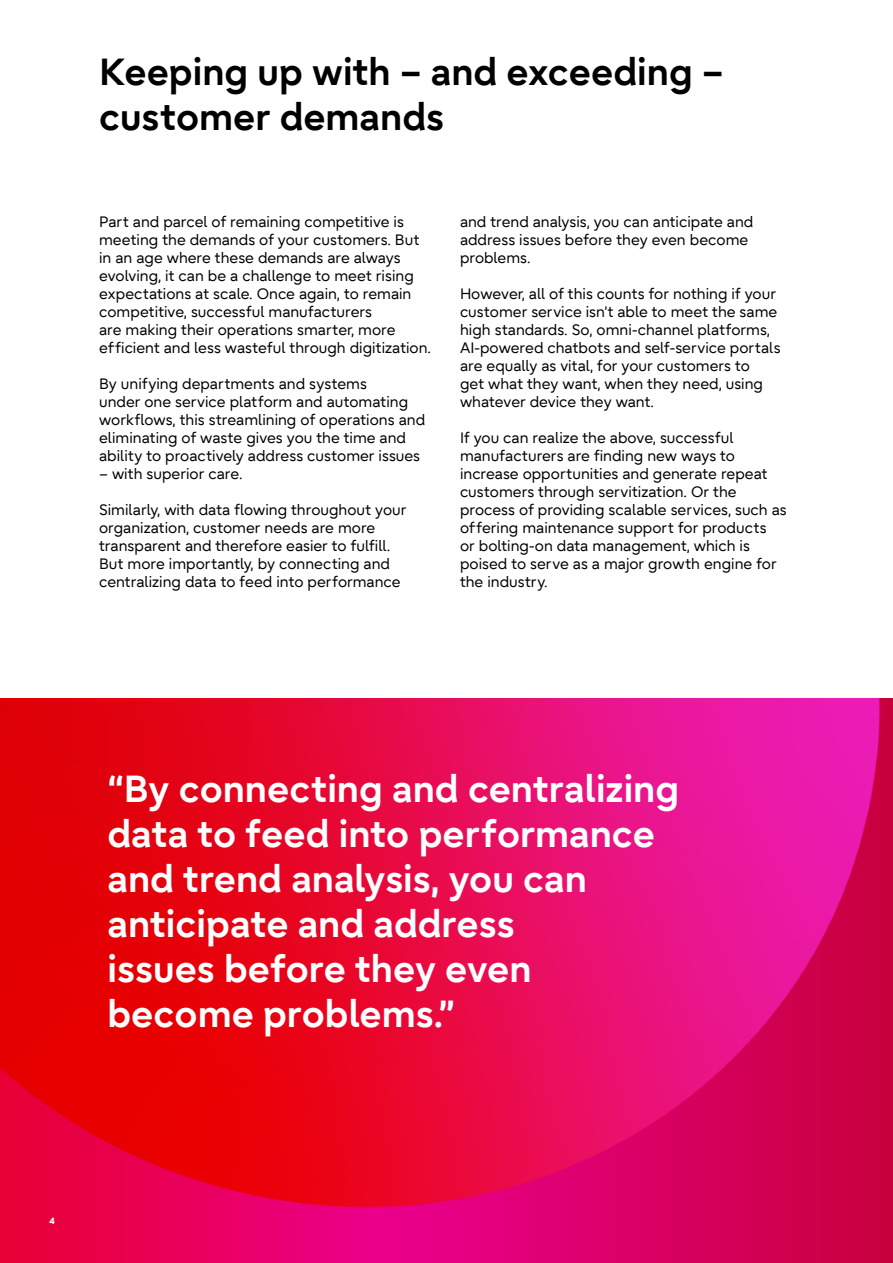
<style>
.page{position:relative;width:893px;height:1263px;background:#fff}
.page>*{position:absolute;margin:0;border:0;box-sizing:border-box;transform-origin:0 0}
.t1{font:700 37.5px/45px "Fujitsu Infinity Pro";color:#fff}
.t2{font:700 37.5px/45px "Fujitsu Infinity Pro";color:#000}
.t3{font:15px/18px "Fujitsu Infinity Pro";color:#000}
.t4{font:800 9px "Fujitsu Infinity Pro";color:#fff}
</style>
<div class="page">
<img style="left:0;top:699px;width:893px;height:564px">
<h1 class="t2" style="left:99px;top:49px;width:626px">Keeping up with – and exceeding – customer demands</h1>
<p class="t3" style="left:99px;top:213px;width:333px">Part and parcel of remaining competitive is meeting the demands of your customers. But in an age where these demands are always evolving, it can be a challenge to meet rising expectations at scale. Once again, to remain competitive, successful manufacturers<br>are making their operations smarter, more<br>ef ficient and less wasteful through digitization.</p>
<p class="t3" style="left:99px;top:375px;width:327px">By unifying departments and systems<br>under one service platform and automating workflows, this streamlining of operations and eliminating of waste gives you the time and ability to proactively address customer issues</p>
<p class="t3" style="left:99px;top:465px;width:145px">– with superior care.</p>
<p class="t3" style="left:99px;top:501px;width:309px">Similarly, with data flowing throughout your organization, customer needs are more transparent and therefore easier to fulfill.<br>But more importantly, by connecting and centralizing data to feed into performance</p>
<p class="t3" style="left:460px;top:213px;width:295px">and trend analysis, you can anticipate and address issues before they even become problems.</p>
<p class="t3" style="left:460px;top:285px;width:322px">However, all of this counts for nothing if your customer service isn’t able to meet the same high standards. So, omni-channel platforms, AI-powered chatbots and self-service portals are equally as vital, for your customers to<br>get what they want, when they need, using whatever device they want.</p>
<p class="t3" style="left:460px;top:429px;width:328px">If you can realize the above, successful manufacturers are finding new ways to increase opportunities and generate repeat customers through servitization. Or the process of providing scalable services, such as of fering maintenance support for products<br>or bolting-on data management, which is poised to serve as a major growth engine for the industry.</p>
<h1 class="t1" style="left:107px;top:766px;width:573px">“By connecting and centralizing data to feed into performance and trend analysis, you can anticipate and address<br>issues before they even become problems.”</h1>
<p class="t4" style="left:50px;top:1214px;width:7px">4</p>
</div>
